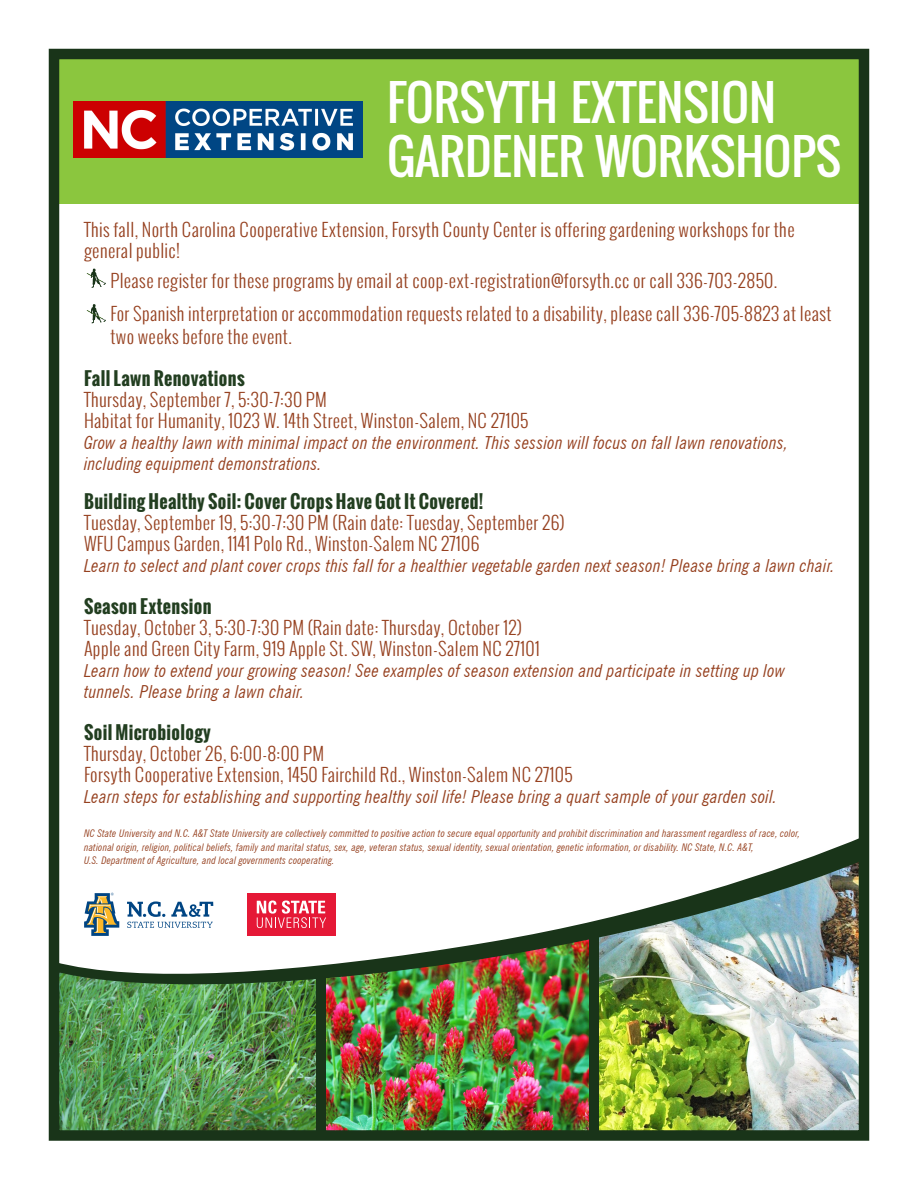
<style>
.page{position:relative;width:918px;height:1188px;background:#fff}
.page>*{position:absolute;margin:0;border:0;box-sizing:border-box;transform-origin:0 0}
.t1{font:48px/54px "Oswald";letter-spacing:-.005em;color:#fff}
.t2{font:300 18px/21px "Oswald";letter-spacing:.02em;color:#964120}
.t3{font:italic condensed 18px/21px "News Gothic BT";letter-spacing:.02em;color:#964120}
.t4{font:700 18px "Oswald";letter-spacing:.02em;color:#223e20}
.t5{font:italic condensed 10.5px/13.5px "News Gothic BT";letter-spacing:.02em;color:#964120}
</style>
<div class="page">
<div style="left:57px;top:52px;width:805px;height:152px;background:#8bc63e"></div>
<svg style="left:60px;top:838px;width:798px;height:133px"></svg>
<img style="left:60px;top:971px;width:262px;height:159px">
<img style="left:591px;top:860px;width:267px;height:270px">
<img style="left:322px;top:939px;width:267px;height:191px">
<div style="left:49px;top:49px;width:820px;height:1092px;border:10px solid #193419"></div>
<svg style="left:87px;top:268px;width:19px;height:20px"></svg>
<svg style="left:87px;top:304px;width:19px;height:19px"></svg>
<div style="left:316px;top:973px;width:10px;height:163px;background:#193419"></div>
<div style="left:589px;top:930px;width:9px;height:206px;background:#193419"></div>
<div style="left:64px;top:877px;width:295px;height:76px;background:#fff"></div>
<div style="left:247px;top:893px;width:88px;height:43px;background:#e51836"></div>
<svg style="left:257px;top:901px;width:69px;height:27px"></svg>
<svg style="left:84px;top:893px;width:35px;height:43px"></svg>
<svg style="left:127px;top:901px;width:86px;height:27px"></svg>
<img style="left:74px;top:102px;width:289px;height:56px">
<h1 class="t1" style="left:387px;top:75px;width:456px">FORSYTH EXTENSION<br>GARDENER WORKSHOPS</h1>
<p class="t2" style="left:84px;top:219px;width:712px">This fall, North Carolina Cooperative Extension, Forsyth County Center is offering gardening workshops for the general public!</p>
<p class="t2" style="left:110px;top:264px;width:723px;line-height:33px">Please register for these programs by email at coop-ext-registration@forsyth.cc or call 336-703-2850.<br>For Spanish interpretation or accommodation requests related to a disability, please call 336-705-8823 at least</p>
<p class="t2" style="left:110px;top:326px;width:183px">two weeks before the event.</p>
<p class="t4" style="left:84px;top:365px;width:162px">Fall Lawn Renovations</p>
<p class="t2" style="left:84px;top:389px;width:446px">Thursday, September 7, 5:30-7:30 PM<br>Habitat for Humanity, 1023 W. 14th Street, Winston-Salem, NC 27105</p>
<p class="t3" style="left:84px;top:432px;width:706px">Grow a healthy lawn with minimal impact on the environment. This session will focus on fall lawn renovations, including equipment demonstrations.</p>
<p class="t4" style="left:84px;top:488px;width:401px">Building Healthy Soil: Cover Crops Have Got It Covered!</p>
<p class="t2" style="left:84px;top:512px;width:482px">Tuesday, September 19, 5:30-7:30 PM (Rain date: Tuesday, September 26)<br>WFU Campus Garden, 1141 Polo Rd., Winston-Salem NC 27106</p>
<p class="t3" style="left:84px;top:555px;width:752px">Learn to select and plant cover crops this fall for a healthier vegetable garden next season! Please bring a lawn chair.</p>
<p class="t4" style="left:84px;top:593px;width:129px">Season Extension</p>
<p class="t2" style="left:84px;top:617px;width:457px">Tuesday, October 3, 5:30-7:30 PM (Rain date: Thursday, October 12)<br>Apple and Green City Farm, 919 Apple St. SW, Winston-Salem NC 27101</p>
<p class="t3" style="left:84px;top:660px;width:702px">Learn how to extend your growing season! See examples of season extension and participate in setting up low tunnels. Please bring a lawn chair.</p>
<p class="t4" style="left:84px;top:719px;width:128px">Soil Microbiology</p>
<p class="t2" style="left:84px;top:743px;width:490px">Thursday, October 26, 6:00-8:00 PM<br>Forsyth Cooperative Extension, 1450 Fairchild Rd., Winston-Salem NC 27105</p>
<p class="t3" style="left:84px;top:786px;width:695px">Learn steps for establishing and supporting healthy soil life! Please bring a quart sample of your garden soil.</p>
<p class="t5" style="left:84px;top:827px;width:718px">NC State University and N.C. A&amp;T State University are collectively committed to positive action to secure equal opportunity and prohibit discrimination and harassment regardless of race, color, national origin, religion, political beliefs, family and marital status, sex, age, veteran status, sexual identity, sexual orientation, genetic information, or disability. NC State, N.C. A&amp;T,<br>U.S. Department of Agriculture, and local governments cooperating.</p>
</div>
